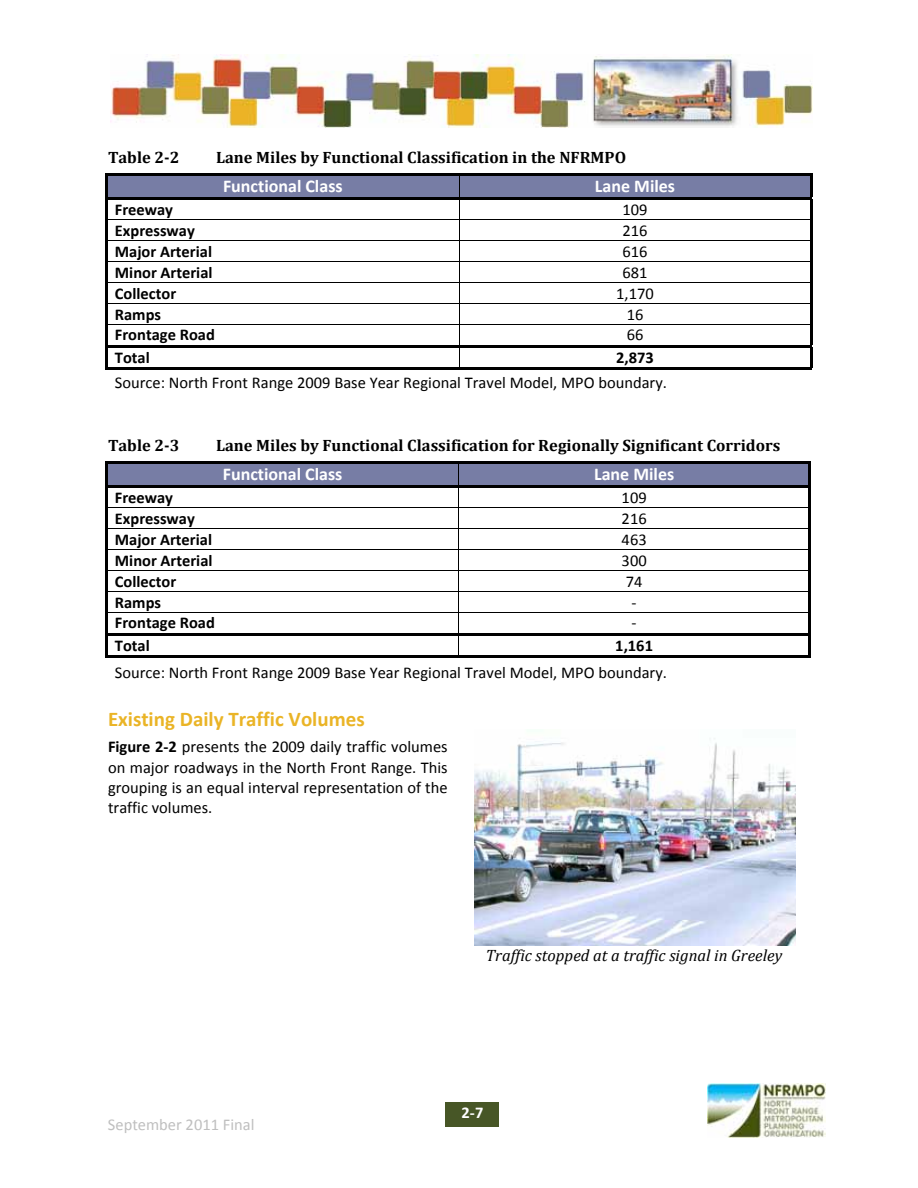
<style>
.page{position:relative;width:918px;height:1188px;background:#fff}
.page>*{position:absolute;margin:0;border:0;box-sizing:border-box;transform-origin:0 0}
.t1{font:700 21px "Calibri";color:#eab426}
.t2{font:700 18px "Calibri";color:#fff}
.t3{font:16.5px/20.1px "Calibri";color:#000;text-align:justify}
.t4{font:700 16.5px "Calibri";color:#000}
.t5{font:700 16.5px "Cambria";color:#000}
.t6{font:italic 16.5px "Cambria";color:#000}
.t7{font:16.5px "Calibri";color:#bfbfbf}
.t8{font:700 16.5px "Calibri";color:#fff}
.s1{font-weight:700}
</style>
<div class="page">
<div style="left:446px;top:1102px;width:54px;height:25px;background:#475626"></div>
<img style="left:110px;top:54px;width:703px;height:74px">
<img style="left:708px;top:1084px;width:117px;height:54px">
<div style="left:108px;top:175px;width:351px;height:22px;background:#777da5"></div>
<div style="left:459px;top:175px;width:351px;height:22px;background:#777da5"></div>
<hr style="left:106px;top:173px;width:706px;height:2px;background:#000">
<hr style="left:106px;top:175px;width:2px;height:22px;background:#000">
<hr style="left:810px;top:175px;width:2px;height:22px;background:#000">
<hr style="left:106px;top:197px;width:706px;height:2px;background:#000">
<hr style="left:106px;top:199px;width:2px;height:21px;background:#000">
<hr style="left:810px;top:199px;width:2px;height:21px;background:#000">
<hr style="left:106px;top:220px;width:706px;height:1px;background:#000">
<hr style="left:106px;top:220px;width:2px;height:20px;background:#000">
<hr style="left:810px;top:220px;width:2px;height:20px;background:#000">
<hr style="left:106px;top:240px;width:706px;height:1px;background:#000">
<hr style="left:106px;top:241px;width:2px;height:20px;background:#000">
<hr style="left:810px;top:241px;width:2px;height:20px;background:#000">
<hr style="left:106px;top:261px;width:706px;height:1px;background:#000">
<hr style="left:106px;top:262px;width:2px;height:20px;background:#000">
<hr style="left:810px;top:262px;width:2px;height:20px;background:#000">
<hr style="left:106px;top:282px;width:706px;height:1px;background:#000">
<hr style="left:106px;top:283px;width:2px;height:20px;background:#000">
<hr style="left:810px;top:283px;width:2px;height:20px;background:#000">
<hr style="left:106px;top:303px;width:706px;height:1px;background:#000">
<hr style="left:106px;top:304px;width:2px;height:20px;background:#000">
<hr style="left:810px;top:304px;width:2px;height:20px;background:#000">
<hr style="left:106px;top:324px;width:706px;height:1px;background:#000">
<hr style="left:106px;top:325px;width:2px;height:20px;background:#000">
<hr style="left:810px;top:325px;width:2px;height:20px;background:#000">
<hr style="left:106px;top:345px;width:706px;height:2px;background:#000">
<hr style="left:106px;top:347px;width:2px;height:20px;background:#000">
<svg style="left:459px;top:175px;width:1px;height:192px"></svg>
<hr style="left:810px;top:347px;width:2px;height:20px;background:#000">
<hr style="left:106px;top:367px;width:706px;height:3px;background:#000">
<div style="left:108px;top:463px;width:350px;height:22px;background:#777da5"></div>
<div style="left:459px;top:463px;width:350px;height:22px;background:#777da5"></div>
<hr style="left:106px;top:461px;width:705px;height:2px;background:#000">
<hr style="left:106px;top:463px;width:2px;height:22px;background:#000">
<hr style="left:809px;top:463px;width:2px;height:22px;background:#000">
<hr style="left:106px;top:485px;width:705px;height:2px;background:#000">
<hr style="left:106px;top:487px;width:2px;height:21px;background:#000">
<hr style="left:809px;top:487px;width:2px;height:21px;background:#000">
<hr style="left:106px;top:508px;width:705px;height:1px;background:#000">
<hr style="left:106px;top:508px;width:2px;height:20px;background:#000">
<hr style="left:809px;top:508px;width:2px;height:20px;background:#000">
<hr style="left:106px;top:528px;width:705px;height:1px;background:#000">
<hr style="left:106px;top:529px;width:2px;height:20px;background:#000">
<hr style="left:809px;top:529px;width:2px;height:20px;background:#000">
<hr style="left:106px;top:549px;width:705px;height:1px;background:#000">
<hr style="left:106px;top:550px;width:2px;height:20px;background:#000">
<hr style="left:809px;top:550px;width:2px;height:20px;background:#000">
<hr style="left:106px;top:570px;width:705px;height:1px;background:#000">
<hr style="left:106px;top:571px;width:2px;height:20px;background:#000">
<hr style="left:809px;top:571px;width:2px;height:20px;background:#000">
<hr style="left:106px;top:591px;width:705px;height:1px;background:#000">
<hr style="left:106px;top:592px;width:2px;height:20px;background:#000">
<hr style="left:809px;top:592px;width:2px;height:20px;background:#000">
<hr style="left:106px;top:612px;width:705px;height:1px;background:#000">
<hr style="left:106px;top:613px;width:2px;height:20px;background:#000">
<hr style="left:809px;top:613px;width:2px;height:20px;background:#000">
<hr style="left:106px;top:633px;width:705px;height:2px;background:#000">
<hr style="left:106px;top:635px;width:2px;height:20px;background:#000">
<svg style="left:458px;top:463px;width:1px;height:192px"></svg>
<hr style="left:809px;top:635px;width:2px;height:20px;background:#000">
<hr style="left:106px;top:655px;width:705px;height:3px;background:#000">
<img style="left:474px;top:738px;width:322px;height:208px">
<p class="t5" style="left:108px;top:147px;width:73px">Table 2-2</p>
<p class="t5" style="left:216px;top:147px;width:412px">Lane Miles by Functional Classification in the NFRMPO</p>
<p class="t2" style="left:223px;top:179px;width:121px">Functional Class</p>
<p class="t2" style="left:595px;top:179px;width:82px">Lane Miles</p>
<p class="t4" style="left:115px;top:203px;width:60px">Freeway</p>
<p class="t3" style="left:622px;top:201px;width:27px">109</p>
<p class="t4" style="left:115px;top:224px;width:81px">Expressway</p>
<p class="t3" style="left:622px;top:222px;width:27px">216</p>
<p class="t4" style="left:115px;top:244px;width:99px">Major Arterial</p>
<p class="t3" style="left:622px;top:243px;width:27px">616</p>
<p class="t4" style="left:115px;top:265px;width:99px">Minor Arterial</p>
<p class="t3" style="left:622px;top:264px;width:27px">681</p>
<p class="t4" style="left:115px;top:286px;width:63px">Collector</p>
<p class="t3" style="left:616px;top:285px;width:39px">1,170</p>
<p class="t4" style="left:115px;top:307px;width:48px">Ramps</p>
<p class="t3" style="left:627px;top:305px;width:18px">16</p>
<p class="t4" style="left:115px;top:328px;width:102px">Frontage Road</p>
<p class="t3" style="left:627px;top:326px;width:18px">66</p>
<p class="t4" style="left:115px;top:351px;width:36px">Total</p>
<p class="t4" style="left:616px;top:351px;width:39px">2,873</p>
<p class="t3" style="left:115px;top:373px;width:554px">Source: North Front Range 2009 Base Year Regional Travel Model, MPO boundary.</p>
<p class="t5" style="left:108px;top:436px;width:73px">Table 2-3</p>
<p class="t5" style="left:216px;top:436px;width:566px">Lane Miles by Functional Classification for Regionally Significant Corridors</p>
<p class="t2" style="left:223px;top:467px;width:121px">Functional Class</p>
<p class="t2" style="left:594px;top:467px;width:82px">Lane Miles</p>
<p class="t4" style="left:115px;top:491px;width:60px">Freeway</p>
<p class="t3" style="left:622px;top:489px;width:27px">109</p>
<p class="t4" style="left:115px;top:512px;width:81px">Expressway</p>
<p class="t3" style="left:622px;top:510px;width:27px">216</p>
<p class="t4" style="left:115px;top:533px;width:99px">Major Arterial</p>
<p class="t3" style="left:622px;top:531px;width:27px">463</p>
<p class="t4" style="left:115px;top:553px;width:99px">Minor Arterial</p>
<p class="t3" style="left:622px;top:552px;width:27px">300</p>
<p class="t4" style="left:115px;top:574px;width:63px">Collector</p>
<p class="t3" style="left:626px;top:573px;width:18px">74</p>
<p class="t4" style="left:115px;top:595px;width:48px">Ramps</p>
<p class="t3" style="left:632px;top:593px;width:7px">‐</p>
<p class="t4" style="left:115px;top:616px;width:102px">Frontage Road</p>
<p class="t3" style="left:632px;top:614px;width:7px">‐</p>
<p class="t4" style="left:115px;top:639px;width:36px">Total</p>
<p class="t4" style="left:615px;top:639px;width:39px">1,161</p>
<p class="t3" style="left:115px;top:663px;width:554px">Source: North Front Range 2009 Base Year Regional Travel Model, MPO boundary.</p>
<p class="t1" style="left:108px;top:711px;width:258px">Existing Daily Traffic Volumes</p>
<p class="t3" style="left:108px;top:738px;width:341px"><span class="s1">Figure 2‐2</span> presents the 2009 daily traffic volumes on major roadways in the North Front Range. This grouping is an equal interval representation of the traffic volumes.</p>
<p class="t7" style="left:108px;top:1117px;width:148px">September 2011 Final</p>
<p class="t6" style="left:486px;top:946px;width:298px">Traffic stopped at a traffic signal in Greeley</p>
<p class="t8" style="left:462px;top:1106px;width:23px">2‐7</p>
</div>
